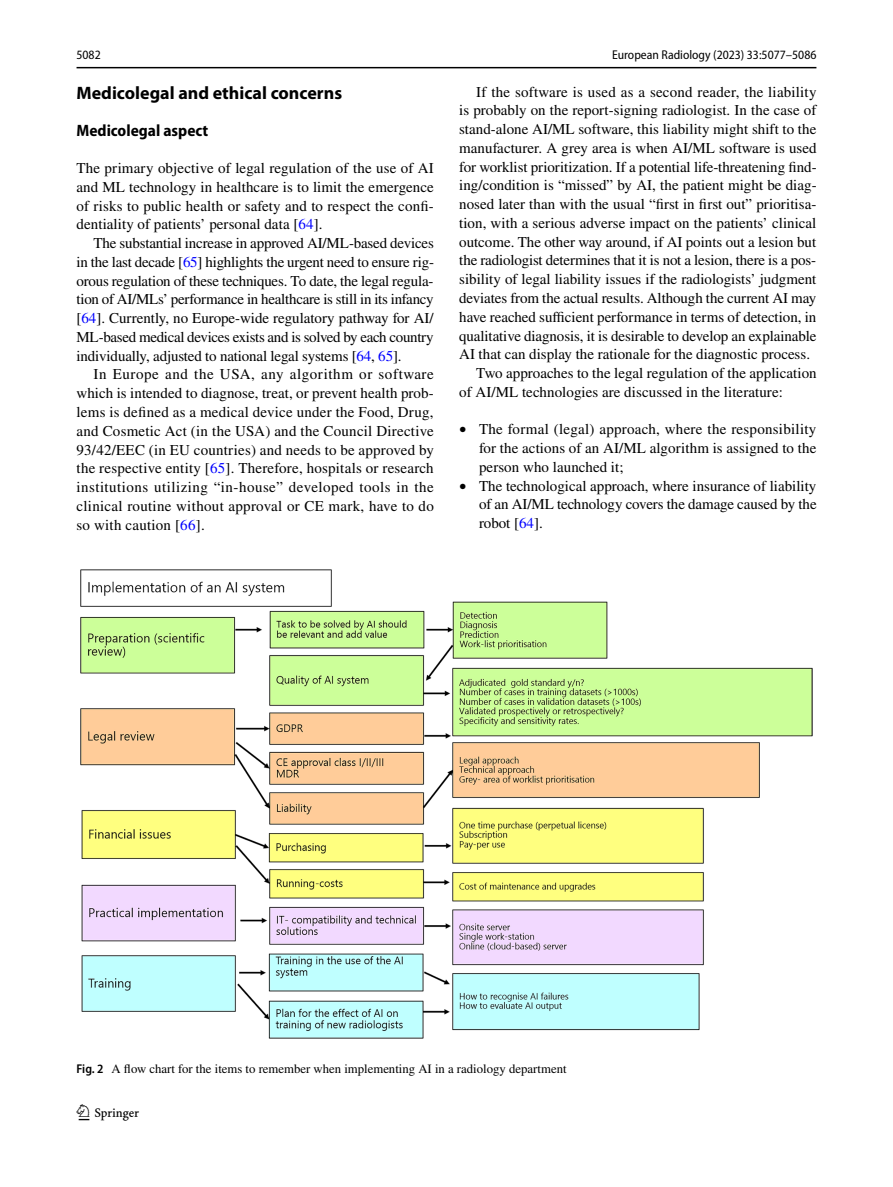
<style>
.page{position:relative;width:893px;height:1187px;background:#fff}
.page>*{position:absolute;margin:0;border:0;box-sizing:border-box;transform-origin:0 0}
.t1{font:22.5px "Springnew Regular 2";color:#000}
.t2{font:700 18px "Myriad Pro";color:#000}
.t3{font:700 semi-condensed 16.5px "Myriad Pro";color:#000}
.t4{font:15px/18.8px "STIX";color:#000;text-align:justify}
.t5{font:12.75px "STIX";color:#000}
.t6{font:semi-condensed 12.75px "Myriad Pro";color:#000}
.s1{color:#00f}
.s2{font-size:14.1px}
.s3{font-family:"Myriad Pro";font-weight:600;font-stretch:semi-condensed}
</style>
<div class="page">
<hr style="left:77px;top:67px;width:739px;height:1px;background:#000">
<img style="left:81px;top:569px;width:731px;height:469px">
<p class="t6" style="left:77px;top:48px;width:26px">5082</p>
<p class="t6" style="left:612px;top:48px;width:206px">European Radiology (2023) 33:5077–5086</p>
<p class="t2" style="left:77px;top:81px;width:267px">Medicolegal and ethical concerns</p>
<p class="t3" style="left:77px;top:122px;width:133px">Medicolegal aspect</p>
<p class="t4" style="left:77px;top:160px;width:359px">The primary objective of legal regulation of the use of AI and ML technology in healthcare is to limit the emergence of risks to public health or safety and to respect the confi&shy;dentiality of patients’ personal data [<span class="s1">64</span>].</p>
<p class="t4" style="left:77px;top:235px;width:359px;text-indent:17px">The substantial increase in approved AI/ML-based devices in the last decade [<span class="s1">65</span>] highlights the urgent need to ensure rig&shy;orous regulation of these techniques. To date, the legal regula&shy;tion of AI/MLs’ performance in healthcare is still in its infancy [<span class="s1">64</span>]. Currently, no Europe-wide regulatory pathway for AI/ ML-based medical devices exists and is solved by each country individually, adjusted to national legal systems [<span class="s1">64</span>, <span class="s1">65</span>].</p>
<p class="t4" style="left:77px;top:366px;width:359px;text-indent:17px">In Europe and the USA, any algorithm or software which is intended to diagnose, treat, or prevent health prob&shy;lems is defined as a medical device under the Food, Drug, and Cosmetic Act (in the USA) and the Council Directive 93/42/EEC (in EU countries) and needs to be approved by the respective entity [<span class="s1">65</span>]. Therefore, hospitals or research institutions utilizing “in-house” developed tools in the clinical routine without approval or CE mark, have to do so with caution [<span class="s1">66</span>].</p>
<p class="t4" style="left:476px;top:83px;width:342px">If the software is used as a second reader, the liability</p>
<p class="t4" style="left:459px;top:102px;width:359px">is probably on the report-signing radiologist. In the case of</p>
<p class="t4" style="left:459px;top:121px;width:359px">stand-alone AI/ML software, this liability might shift to the</p>
<p class="t4" style="left:459px;top:139px;width:359px">manufacturer. A grey area is when AI/ML software is used</p>
<p class="t4" style="left:459px;top:158px;width:359px">for worklist prioritization. If a potential life-threatening find-</p>
<p class="t4" style="left:459px;top:177px;width:359px">ing/condition is “missed” by AI, the patient might be diag-</p>
<p class="t4" style="left:459px;top:196px;width:359px">nosed later than with the usual “first in first out” prioritisa-</p>
<p class="t4" style="left:459px;top:214px;width:359px">tion, with a serious adverse impact on the patients’ clinical</p>
<p class="t4" style="left:459px;top:233px;width:358px">outcome. The other way around, if AI points out a lesion but</p>
<p class="t4" style="left:459px;top:252px;width:358px">the radiologist determines that it is not a lesion, there is a pos-</p>
<p class="t4" style="left:459px;top:271px;width:359px">sibility of legal liability issues if the radiologists’ judgment</p>
<p class="t4" style="left:459px;top:289px;width:359px">deviates from the actual results. Although the current AI may</p>
<p class="t4" style="left:459px;top:308px;width:359px">have reached sufficient performance in terms of detection, in</p>
<p class="t4" style="left:459px;top:327px;width:359px">qualitative diagnosis, it is desirable to develop an explainable</p>
<p class="t4" style="left:459px;top:346px;width:352px">AI that can display the rationale for the diagnostic process.</p>
<p class="t4" style="left:476px;top:364px;width:342px">Two approaches to the legal regulation of the application</p>
<p class="t4" style="left:459px;top:383px;width:325px">of AI/ML technologies are discussed in the literature:</p>
<p class="t4" style="left:479px;top:421px;width:339px;text-indent:-20px"><span class="s2">•</span> The formal (legal) approach, where the responsibility for the actions of an AI/ML algorithm is assigned to the person who launched it;</p>
<p class="t4" style="left:479px;top:477px;width:339px;text-indent:-20px"><span class="s2">•</span> The technological approach, where insurance of liability of an AI/ML technology covers the damage caused by the robot [<span class="s1">64</span>].</p>
<p class="t5" style="left:77px;top:1060px;width:492px"><span class="s3">Fig. 2</span> A flow chart for the items to remember when implementing AI in a radiology department</p>
<h1 class="t1" style="left:79px;top:1104px;width:62px">1 3</h1>
</div>
